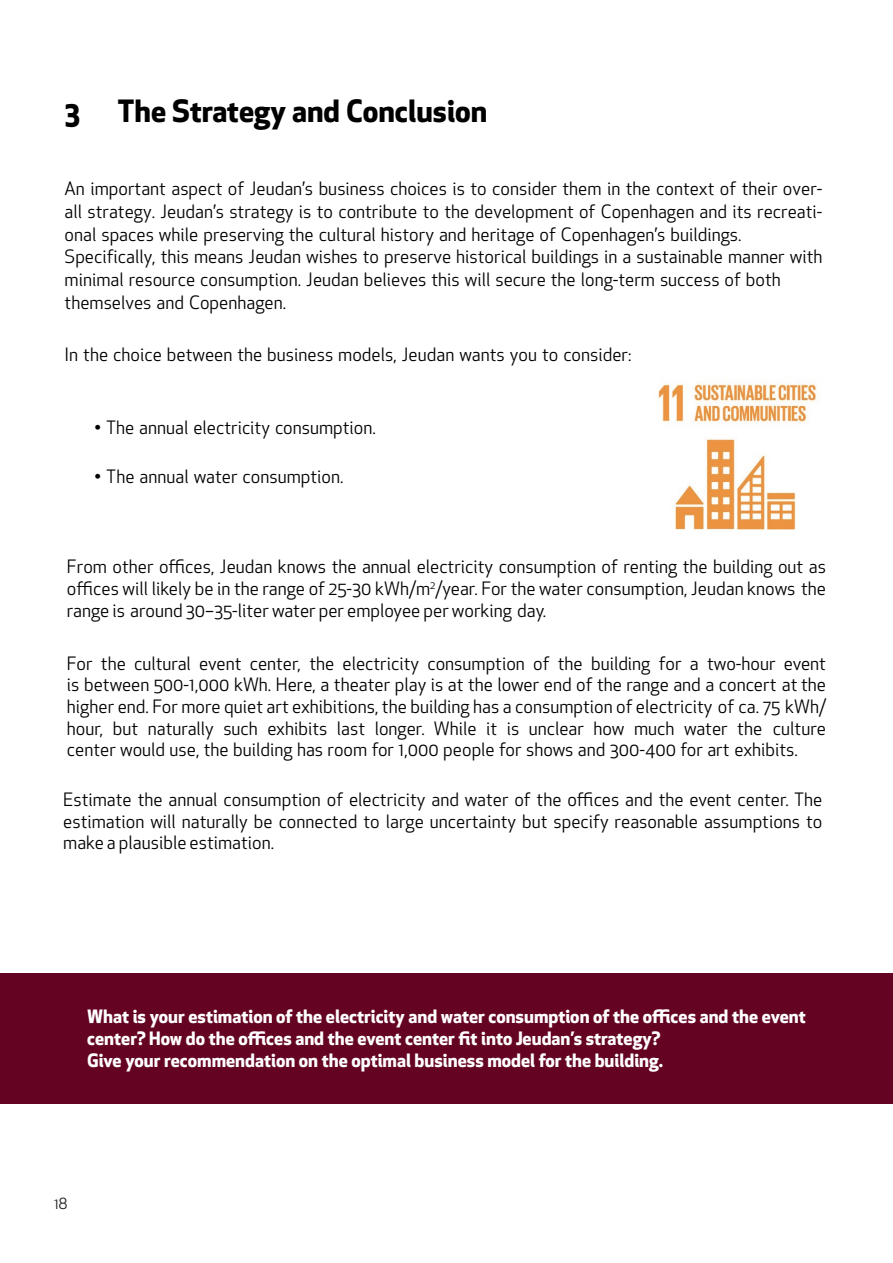
<style>
.page{position:relative;width:893px;height:1263px;background:#fff}
.page>*{position:absolute;margin:0;border:0;box-sizing:border-box;transform-origin:0 0}
.t1{font:700 30px "Apex New";color:#000}
.t2{font:18px/21.6px "Apex New";color:#000;text-align:justify}
.t3{font:700 18px/21.6px "Apex New";color:#fff}
.t4{font:15px "Apex New";color:#231f20}
</style>
<div class="page">
<div style="left:0;top:973px;width:893px;height:130px;background:#640422"></div>
<img style="left:658px;top:381px;width:159px;height:149px">
<h1 class="t1" style="left:65px;top:90px;width:424px">3 The Strategy and Conclusion</h1>
<p class="t2" style="left:65px;top:177px;width:759px;line-height:22.8px;text-align:left">An important aspect of Jeudan’s business choices is to consider them in the context of their over&shy;all strategy. Jeudan’s strategy is to contribute to the development of Copenhagen and its recreati&shy;onal spaces while preserving the cultural history and heritage of Copenhagen’s buildings.<br>Specifically, this means Jeudan wishes to preserve historical buildings in a sustainable manner with minimal resource consumption. Jeudan believes this will secure the long-term success of both themselves and Copenhagen.</p>
<p class="t2" style="left:65px;top:344px;width:568px">In the choice between the business models, Jeudan wants you to consider:</p>
<p class="t2" style="left:94px;top:417px;width:283px">• The annual electricity consumption.</p>
<p class="t2" style="left:95px;top:466px;width:250px">• The annual water consumption.</p>
<p class="t2" style="left:67px;top:556px;width:761px">From other offices, Jeudan knows the annual electricity consumption of renting the building out as offices will likely be in the range of 25-30 kWh/m<sup>2</sup>/year. For the water consumption, Jeudan knows the range is around 30–35-liter water per employee per working day.</p>
<p class="t2" style="left:67px;top:652px;width:760px">For the cultural event center, the electricity consumption of the building for a two-hour event is between 500-1,000 kWh. Here, a theater play is at the lower end of the range and a concert at the higher end. For more quiet art exhibitions, the building has a consumption of electricity of ca. 75 kWh/ hour, but naturally such exhibits last longer. While it is unclear how much water the culture center would use, the building has room for 1,000 people for shows and 300-400 for art exhibits.</p>
<p class="t2" style="left:63px;top:789px;width:761px">Estimate the annual consumption of electricity and water of the offices and the event center. The estimation will naturally be connected to large uncertainty but specify reasonable assumptions to make a plausible estimation.</p>
<p class="t3" style="left:87px;top:1005px;width:720px">What is your estimation of the electricity and water consumption of the offices and the event center? How do the offices and the event center fit into Jeudan’s strategy?<br>Give your recommendation on the optimal business model for the building.</p>
<p class="t4" style="left:54px;top:1194px;width:15px">18</p>
</div>
